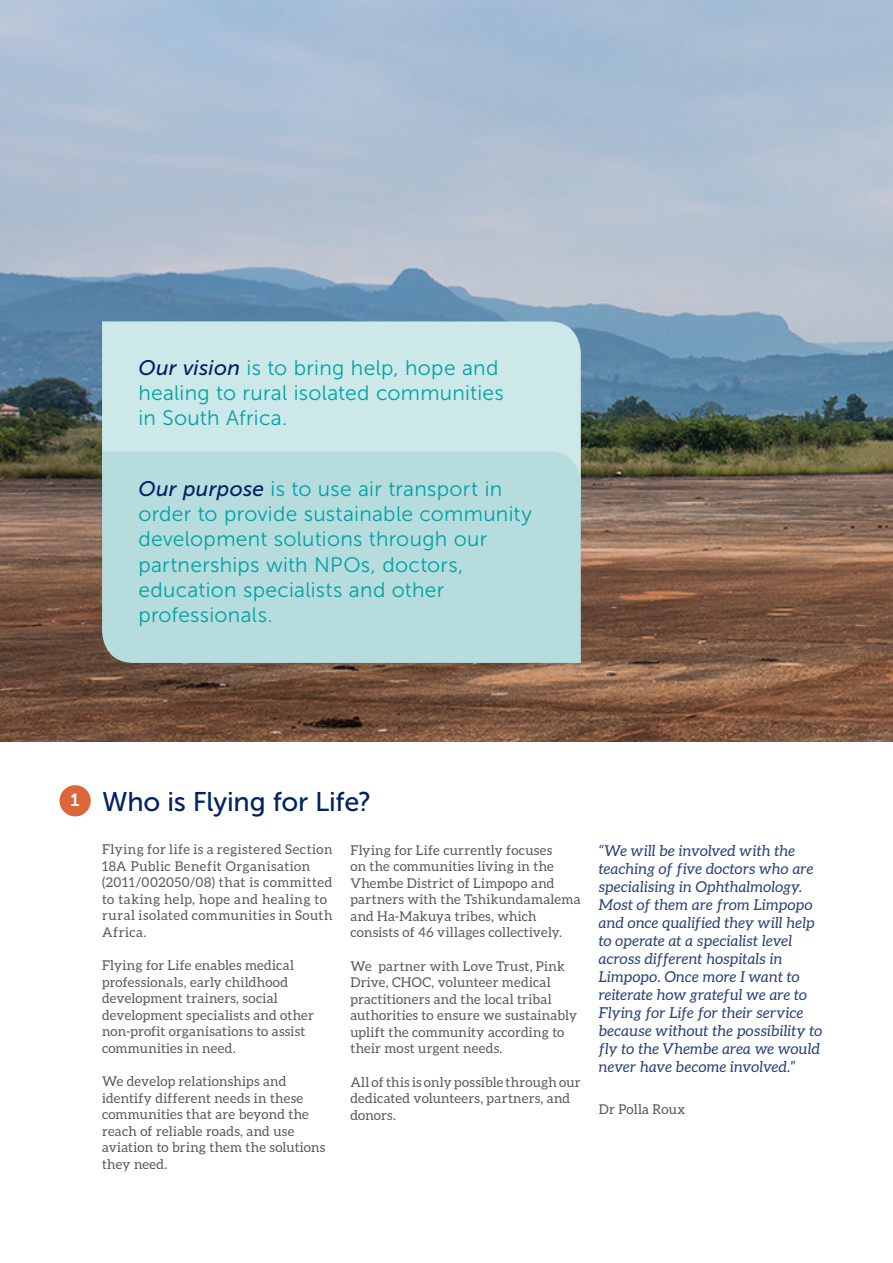
<style>
.page{position:relative;width:893px;height:1263px;background:#fff}
.page>*{position:absolute;margin:0;border:0;box-sizing:border-box;transform-origin:0 0}
.t1{font:27px "Museo Sans 500";letter-spacing:-.01em;color:#002361}
.t2{font:21px/25.2px "Museo Sans 300";letter-spacing:.015em;color:#00a3a5}
.t3{font:italic 15px/18px "Aleo";letter-spacing:.015em;color:#294177}
.t4{font:13.5px/16.5px "Aleo";letter-spacing:.02em;color:#57585a}
.t5{font:13.5px/16.5px "Aleo";letter-spacing:.04em;color:#57585a}
.s1{font-family:"Museo Sans 500";font-style:italic;color:#002361}
</style>
<div class="page">
<img style="left:0;top:0;width:893px;height:741px">
<div style="left:102px;top:321px;width:479px;height:130px;background:#cde8e9"></div>
<div style="left:102px;top:451px;width:479px;height:212px;background:#b6dcde"></div>
<div style="left:60px;top:785px;width:31px;height:31px;background:#dc653b;border-radius:50%"></div>
<h2 class="t2" style="left:138px;top:355px;width:367px"><span class="s1">Our vision</span> is to bring help, hope and healing to rural isolated communities in South Africa.</h2>
<h2 class="t2" style="left:138px;top:476px;width:395px"><span class="s1">Our purpose</span> is to use air transport in order to provide sustainable community development solutions through our partnerships with NPOs, doctors, education specialists and other professionals.</h2>
<h1 class="t1" style="left:71px;top:787px;width:302px"><sup>1</sup> Who is Flying for Life?</h1>
<p class="t5" style="left:102px;top:841px;width:232px">Flying for life is a registered Section<br>18A Public Benefit Organisation (2011/002050/08) that is committed to taking help, hope and healing to rural isolated communities in South<br>Africa.</p>
<p class="t4" style="left:102px;top:957px;width:213px">Flying for Life enables medical professionals, early childhood development trainers, social development specialists and other non-profit organisations to assist communities in need.</p>
<p class="t4" style="left:102px;top:1073px;width:225px">We develop relationships and identify different needs in these communities that are beyond the reach of reliable roads, and use aviation to bring them the solutions they need.</p>
<p class="t4" style="left:350px;top:842px;width:232px">Flying for Life currently focuses<br>on the communities living in the Vhembe District of Limpopo and partners with the Tshikundamalema and Ha-Makuya tribes, which consists of 46 villages collectively.</p>
<p class="t4" style="left:350px;top:958px;width:228px">We partner with Love Trust, Pink<br>Drive, CHOC, volunteer medical practitioners and the local tribal authorities to ensure we sustainably uplift the community according to their most urgent needs.</p>
<p class="t4" style="left:350px;top:1074px;width:232px">All of this is only possible through our dedicated volunteers, partners, and donors.</p>
<p class="t3" style="left:599px;top:842px;width:225px">“We will be involved with the teaching of five doctors who are specialising in Ophthalmology.<br>Most of them are from Limpopo and once qualified they will help to operate at a specialist level across different hospitals in<br>Limpopo. Once more I want to reiterate how grateful we are to<br>Flying for Life for their service because without the possibility to fly to the Vhembe area we would never have become involved.”</p>
<p class="t4" style="left:599px;top:1101px;width:88px">Dr Polla Roux</p>
</div>
